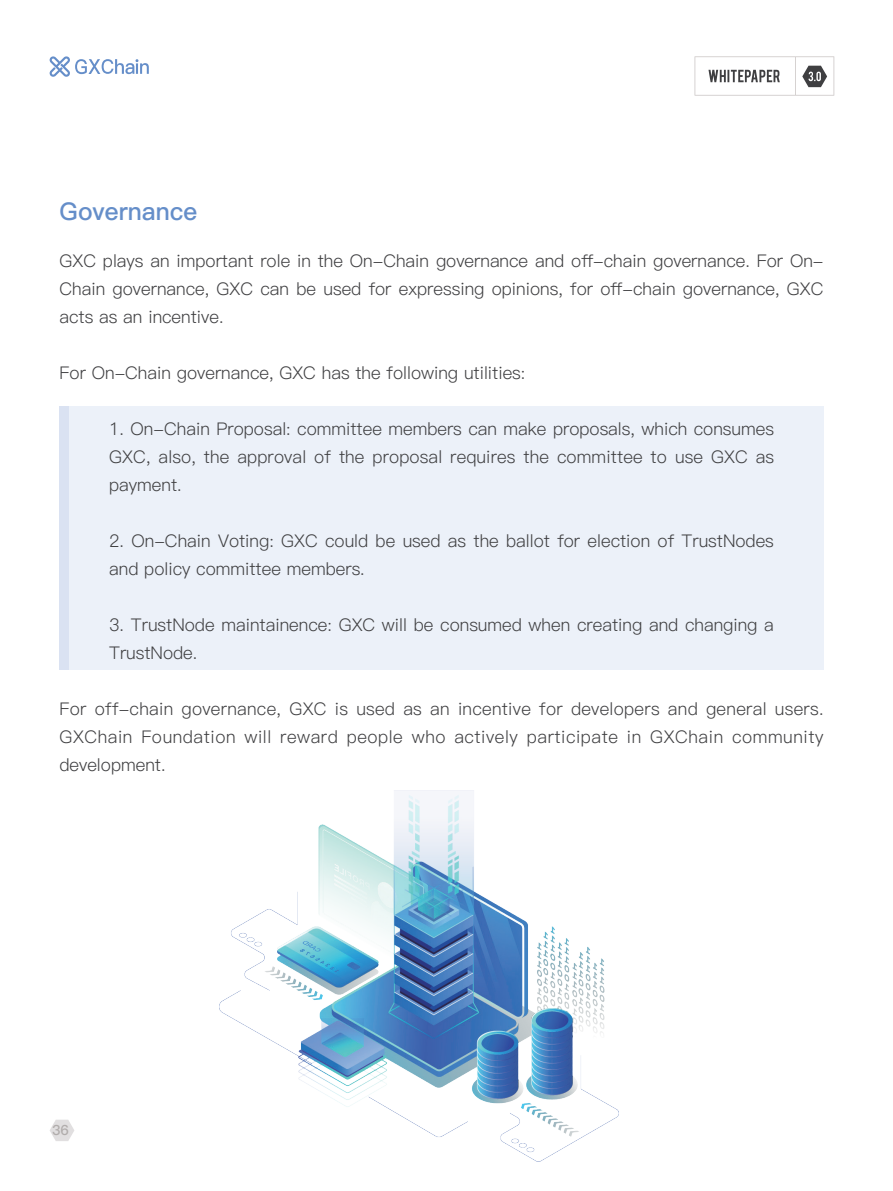
<style>
.page{position:relative;width:893px;height:1191px;background:#fff}
.page>*{position:absolute;margin:0;border:0;box-sizing:border-box;transform-origin:0 0}
.t1{font:24.5px "Ping Fang SC Bold";color:#658ec9}
.t2{font:17.5px/28px "Ping Fang SC Regular";color:#3f3f41;text-align:justify}
.t3{font:14px "Ping Fang SC Bold";color:#b1adac}
</style>
<div class="page">
<div style="left:60px;top:406px;width:763px;height:264px;background:#ecf1f9"></div>
<div style="left:60px;top:406px;width:9px;height:264px;background:#dae2f2"></div>
<svg style="left:49px;top:56px;width:100px;height:21px"></svg>
<svg style="left:694px;top:56px;width:140px;height:40px"></svg>
<svg style="left:50px;top:1119px;width:24px;height:22px"></svg>
<img style="left:220px;top:790px;width:399px;height:371px">
<h1 class="t1" style="left:60px;top:196px;width:139px">Governance</h1>
<p class="t2" style="left:60px;top:247px;width:765px">GXC plays an important role in the On-Chain governance and off-chain governance. For On-Chain governance, GXC can be used for expressing opinions, for off-chain governance, GXC acts as an incentive.</p>
<p class="t2" style="left:60px;top:359px;width:467px">For On-Chain governance, GXC has the following utilities:</p>
<p class="t2" style="left:109px;top:415px;width:667px">1. On-Chain Proposal: committee members can make proposals, which consumes GXC, also, the approval of the proposal requires the committee to use GXC as payment.</p>
<p class="t2" style="left:109px;top:527px;width:666px">2. On-Chain Voting: GXC could be used as the ballot for election of TrustNodes and policy committee members.</p>
<p class="t2" style="left:109px;top:611px;width:666px">3. TrustNode maintainence: GXC will be consumed when creating and changing a<br>TrustNode.</p>
<p class="t2" style="left:60px;top:695px;width:765px">For off-chain governance, GXC is used as an incentive for developers and general users.<br>GXChain Foundation will reward people who actively participate in GXChain community development.</p>
<p class="t3" style="left:52px;top:1121px;width:18px">36</p>
</div>
